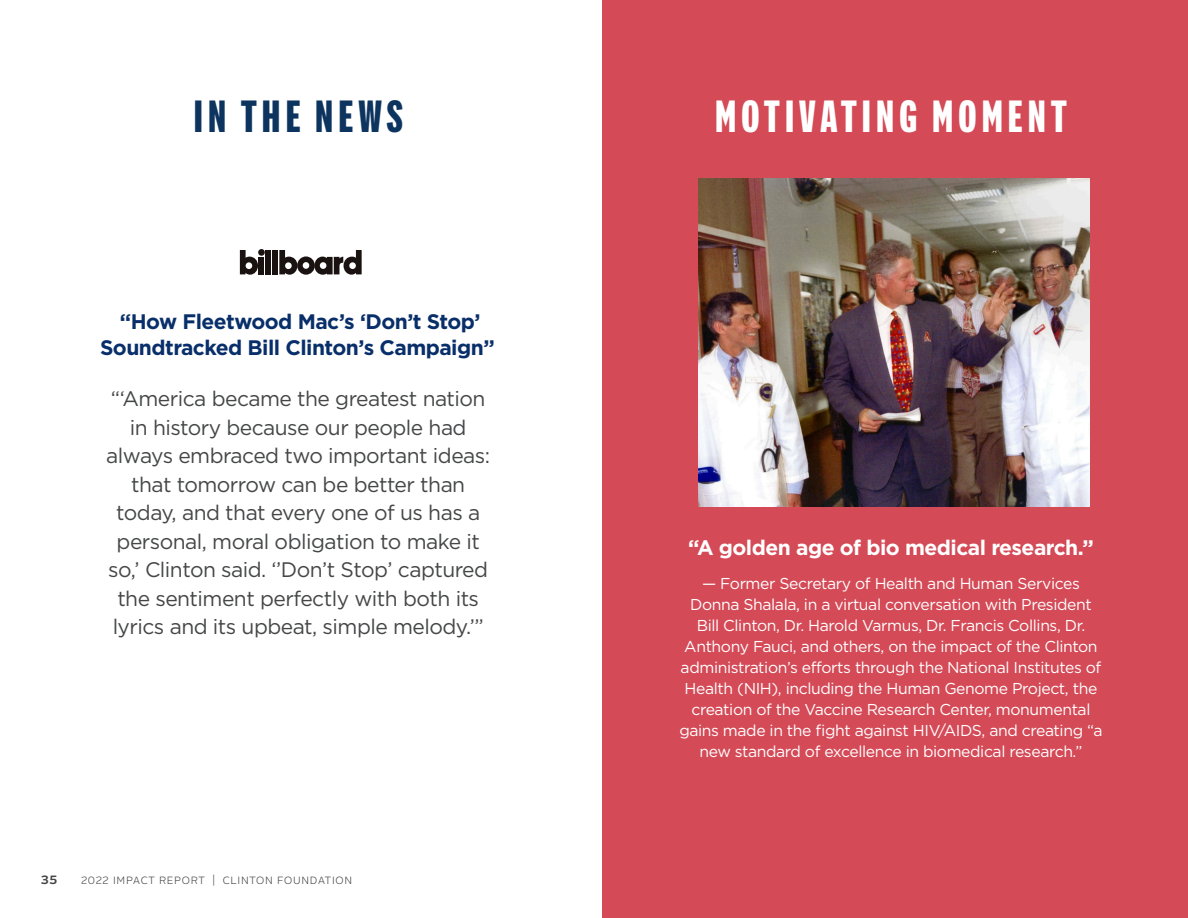
<style>
.page{position:relative;width:1188px;height:918px;background:#fff}
.page>*{position:absolute;margin:0;border:0;box-sizing:border-box;transform-origin:0 0}
.t1{font:900 45px "Alrightv 2 Compressed";letter-spacing:.1em;color:#fff}
.t2{font:900 45px "Alrightv 2 Compressed";letter-spacing:.1em;color:#0d345f}
.t3{font:21px/28.5px "Gotham";letter-spacing:-.025em;color:#454647;text-align:center}
.t4{font:700 21px/25.5px "Gotham";letter-spacing:-.025em;color:#092f6a;text-align:center}
.t5{font:700 21px "Gotham";letter-spacing:-.025em;color:#fff}
.t6{font:15.75px/21px "Gotham";letter-spacing:-.025em;color:#fff;text-align:center}
.t7{font:700 12px "Alrightv 2 Normal";color:#454647}
.t8{font:300 10.5px "Alrightv 2 Normal";letter-spacing:.075em;color:#454647}
</style>
<div class="page">
<div style="left:603px;top:0;width:585px;height:918px;background:#d44a57"></div>
<div style="left:259px;top:257px;width:5px;height:17px;background:#191211"></div>
<div style="left:266px;top:250px;width:5px;height:24px;background:#191211"></div>
<div style="left:272px;top:250px;width:6px;height:24px;background:#191211"></div>
<div style="left:258px;top:249px;width:7px;height:7px;background:#191211;border-radius:50%"></div>
<svg style="left:240px;top:250px;width:18px;height:25px"></svg>
<svg style="left:279px;top:250px;width:83px;height:25px"></svg>
<img style="left:698px;top:179px;width:392px;height:328px">
<p class="t2" style="left:194px;top:83px;width:211px">IN THE NEWS</p>
<p class="t4" style="left:100px;top:309px;width:396px">“How Fleetwood Mac’s ‘Don’t Stop’<br>Soundtracked Bill Clinton’s Campaign”</p>
<p class="t3" style="left:106px;top:384px;width:385px">“‘America became the greatest nation in history because our people had always embraced two important ideas: that tomorrow can be better than today, and that every one of us has a personal, moral obligation to make it so,’ Clinton said. ‘’Don’t Stop’ captured the sentiment perfectly with both its lyrics and its upbeat, simple melody.’”</p>
<p class="t8" style="left:81px;top:873px;width:136px">2022 IMPACT REPORT |</p>
<p class="t7" style="left:41px;top:871px;width:18px">35</p>
<p class="t8" style="left:223px;top:873px;width:131px">CLINTON FOUNDATION</p>
<p class="t1" style="left:715px;top:83px;width:354px">MOTIVATING MOMENT</p>
<p class="t5" style="left:688px;top:535px;width:407px">“A golden age of bio medical research.”</p>
<p class="t6" style="left:679px;top:573px;width:425px">— Former Secretary of Health and Human Services Donna Shalala, in a virtual conversation with President Bill Clinton, Dr. Harold Varmus, Dr. Francis Collins, Dr.<br>Anthony Fauci, and others, on the impact of the Clinton administration’s efforts through the National Institutes of Health (NIH), including the Human Genome Project, the creation of the Vaccine Research Center, monumental gains made in the fight against HIV/AIDS, and creating “a new standard of excellence in biomedical research.”</p>
</div>
